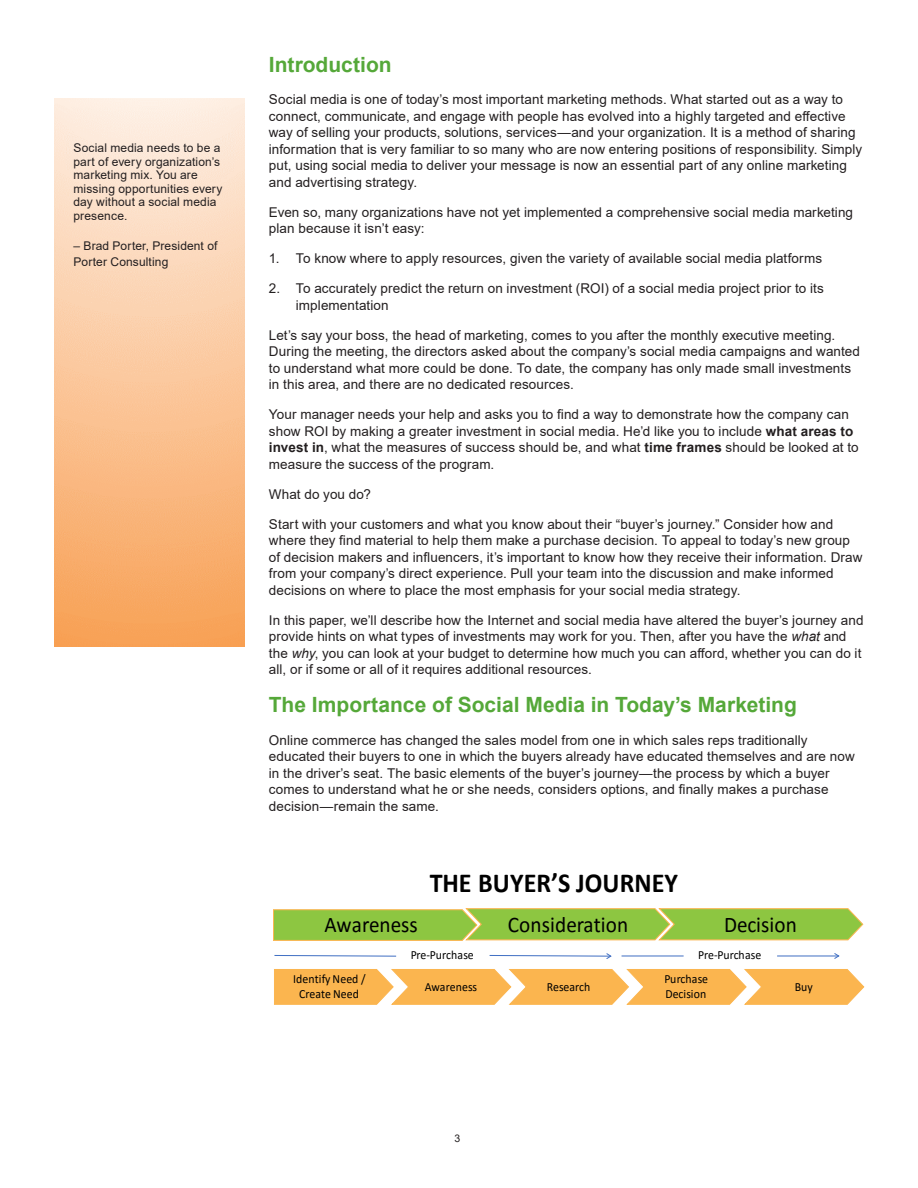
<style>
.page{position:relative;width:918px;height:1188px;background:#fff}
.page>*{position:absolute;margin:0;border:0;box-sizing:border-box;transform-origin:0 0}
.t1{font:700 27.6px "Calibri";letter-spacing:.005em;color:#000;scale:.95 1}
.t2{font:22.35px "Calibri";letter-spacing:.005em;color:#000;scale:.95 1}
.Subhead_14_16_bold_b{font:700 21px "Arial";color:#55a839}
.Body_last{font:13.5px/16.5px "Arial";letter-spacing:.005em;color:#231f20}
.t3{font:12.45px/15px "Calibri";color:#000;text-align:center;scale:.95 1}
.Body{font:12px/13.5px "Arial";letter-spacing:.01em;color:#231f20}
.Page_number_left{font:10.5px "Arial";color:#231f20}
.s1{font-weight:700}
.s2{font-style:italic}
</style>
<div class="page">
<svg style="left:273px;top:908px;width:590px;height:33px;background:#9ac74b"></svg>
<svg style="left:274px;top:969px;width:590px;height:36px;background:#fbbd62"></svg>
<svg style="left:274px;top:955px;width:123px;height:2px"></svg>
<svg style="left:489px;top:953px;width:123px;height:6px"></svg>
<hr style="left:622px;top:956px;width:62px;height:1px;background:#4472c4">
<hr style="left:777px;top:956px;width:62px;height:1px;background:#4472c4">
<svg style="left:834px;top:953px;width:6px;height:6px"></svg>
<img style="left:54px;top:98px;width:191px;height:548px">
<p class="Body" style="left:74px;top:141px;width:151px">Social media needs to be a part of every organization’s marketing mix. You are missing opportunities every day without a social media presence.</p>
<p class="Body" style="left:74px;top:237px;width:145px;line-height:16.5px">– Brad Porter, President of<br>Porter Consulting</p>
<p class="Subhead_14_16_bold_b" style="left:269px;top:50px;width:124px">Introduction</p>
<p class="Body_last" style="left:269px;top:91px;width:595px">Social media is one of today’s most important marketing methods. What started out as a way to connect, communicate, and engage with people has evolved into a highly targeted and effective way of selling your products, solutions, services—and your organization. It is a method of sharing information that is very familiar to so many who are now entering positions of responsibility. Simply put, using social media to deliver your message is now an essential part of any online marketing and advertising strategy.</p>
<p class="Body_last" style="left:269px;top:204px;width:586px">Even so, many organizations have not yet implemented a comprehensive social media marketing plan because it isn’t easy:</p>
<p class="Body_last" style="left:269px;top:250px;width:555px">1. To know where to apply resources, given the variety of available social media platforms</p>
<p class="Body_last" style="left:296px;top:280px;width:529px;text-indent:-27px">2. To accurately predict the return on investment (ROI) of a social media project prior to its implementation</p>
<p class="Body_last" style="left:269px;top:327px;width:593px">Let’s say your boss, the head of marketing, comes to you after the monthly executive meeting.<br>During the meeting, the directors asked about the company’s social media campaigns and wanted to understand what more could be done. To date, the company has only made small investments in this area, and there are no dedicated resources.</p>
<p class="Body_last" style="left:269px;top:406px;width:591px">Your manager needs your help and asks you to find a way to demonstrate how the company can show ROI by making a greater investment in social media. He’d like you to include <span class="s1">what areas to invest in</span>, what the measures of success should be, and what <span class="s1">time frames</span> should be looked at to measure the success of the program.</p>
<p class="Body_last" style="left:269px;top:486px;width:104px">What do you do?</p>
<p class="Body_last" style="left:269px;top:516px;width:595px">Start with your customers and what you know about their “buyer’s journey.” Consider how and where they find material to help them make a purchase decision. To appeal to today’s new group of decision makers and influencers, it’s important to know how they receive their information. Draw from your company’s direct experience. Pull your team into the discussion and make informed decisions on where to place the most emphasis for your social media strategy.</p>
<p class="Body_last" style="left:269px;top:612px;width:596px">In this paper, we’ll describe how the Internet and social media have altered the buyer’s journey and provide hints on what types of investments may work for you. Then, after you have the <span class="s2">what</span> and the <span class="s2">why</span>, you can look at your budget to determine how much you can afford, whether you can do it all, or if some or all of it requires additional resources.</p>
<p class="Subhead_14_16_bold_b" style="left:269px;top:690px;width:529px">The Importance of Social Media in Today’s Marketing</p>
<p class="Body_last" style="left:269px;top:732px;width:587px">Online commerce has changed the sales model from one in which sales reps traditionally educated their buyers to one in which the buyers already have educated themselves and are now in the driver’s seat. The basic elements of the buyer’s journey—the process by which a buyer comes to understand what he or she needs, considers options, and finally makes a purchase decision—remain the same.</p>
<p class="t1" style="left:430px;top:864px;width:263px">THE BUYER’S JOURNEY</p>
<p class="t2" style="left:324px;top:909px;width:100px">Awareness</p>
<p class="t2" style="left:508px;top:909px;width:128px">Consideration</p>
<p class="t2" style="left:724px;top:909px;width:78px">Decision</p>
<p class="t3" style="left:411px;top:947px;width:68px">Pre-Purchase</p>
<p class="t3" style="left:698px;top:947px;width:68px">Pre-Purchase</p>
<p class="t3" style="left:293px;top:971px;width:78px">Identify Need /<br>Create Need</p>
<p class="t3" style="left:425px;top:979px;width:57px">Awareness</p>
<p class="t3" style="left:547px;top:979px;width:47px">Research</p>
<p class="t3" style="left:664px;top:971px;width:48px;text-align:left">Purchase<br>Decision</p>
<p class="t3" style="left:795px;top:979px;width:21px">Buy</p>
<p class="Page_number_left" style="left:454px;top:1131px;width:7px">3</p>
</div>
